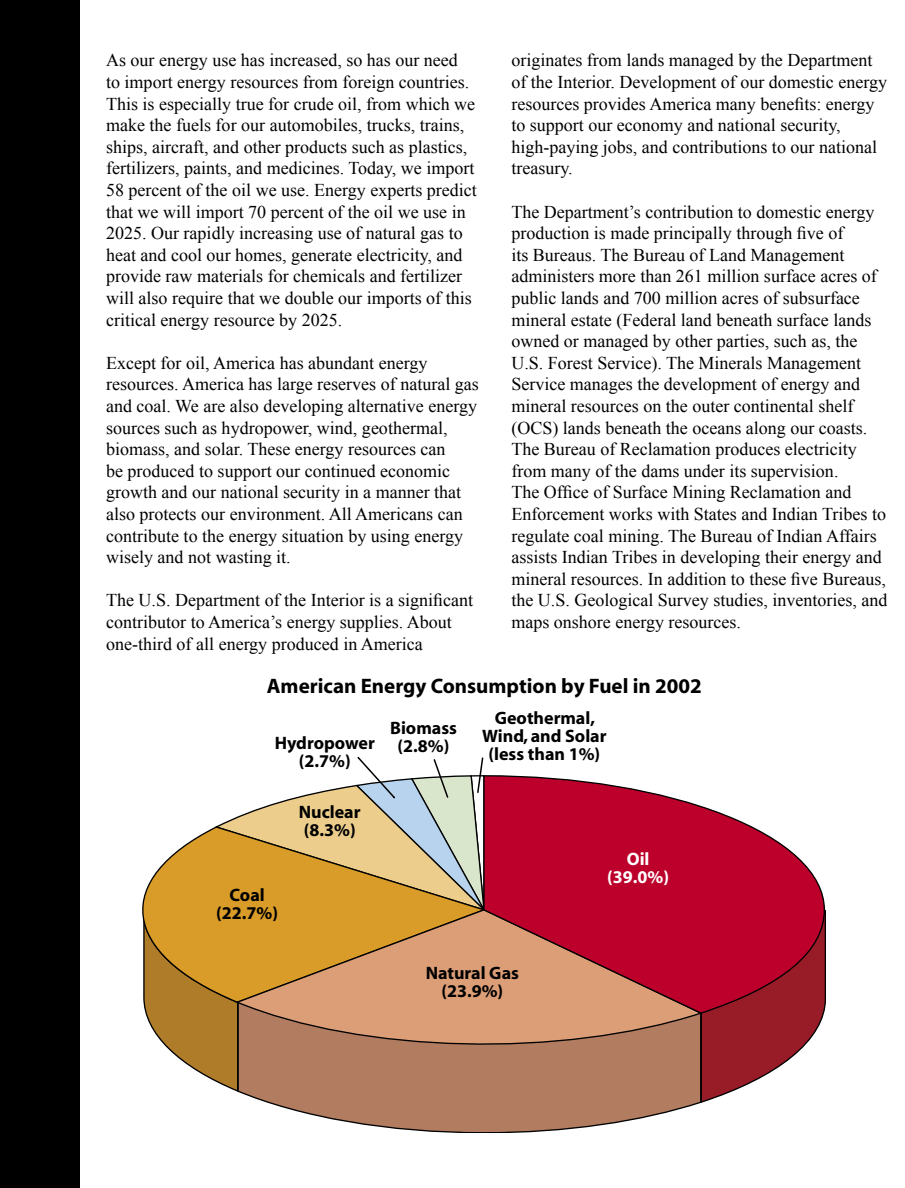
<style>
.page{position:relative;width:905px;height:1188px;background:#fff}
.page>*{position:absolute;margin:0;border:0;box-sizing:border-box;transform-origin:0 0}
.t1{font:700 21px "Myriad";color:#000}
.t2{font:18px/21.6px "Times New Roman";color:#000}
.t3{font:700 18px/18px "Myriad";color:#000;text-align:center}
.t4{font:700 18px/18px "Myriad";color:#fff;text-align:center}
</style>
<div class="page">
<svg style="left:702px;top:1015px;width:122px;height:88px"></svg>
<svg style="left:241px;top:1058px;width:461px;height:74px"></svg>
<hr style="left:700px;top:1013px;width:1px;height:89px;background:#000">
<svg style="left:486px;top:1015px;width:218px;height:43px;background:#bc8465"></svg>
<svg style="left:486px;top:775px;width:339px;height:240px;background:#c4354e"></svg>
<div style="left:0;top:0;width:79px;height:1188px;background:#000"></div>
<svg style="left:143px;top:757px;width:343px;height:336px"></svg>
<p class="t2" style="left:106px;top:49px;width:372px">As our energy use has increased, so has our need<br>to import energy resources from foreign countries.<br>This is especially true for crude oil, from which we make the fuels for our automobiles, trucks, trains, ships, aircraft, and other products such as plastics, fertilizers, paints, and medicines. Today, we import 58 percent of the oil we use. Energy experts predict that we will import 70 percent of the oil we use in 2025. Our rapidly increasing use of natural gas to heat and cool our homes, generate electricity, and provide raw materials for chemicals and fertilizer will also require that we double our imports of this critical energy resource by 2025.</p>
<p class="t2" style="left:106px;top:352px;width:374px">Except for oil, America has abundant energy resources. America has large reserves of natural gas and coal. We are also developing alternative energy sources such as hydropower, wind, geothermal, biomass, and solar. These energy resources can<br>be produced to support our continued economic growth and our national security in a manner that also protects our environment. All Americans can contribute to the energy situation by using energy wisely and not wasting it.</p>
<p class="t2" style="left:106px;top:589px;width:368px">The U.S. Department of the Interior is a significant contributor to America’s energy supplies. About one-third of all energy produced in America</p>
<p class="t2" style="left:511px;top:49px;width:377px">originates from lands managed by the Department of the Interior. Development of our domestic energy resources provides America many benefits: energy to support our economy and national security, high-paying jobs, and contributions to our national treasury.</p>
<p class="t2" style="left:511px;top:201px;width:377px">The Department’s contribution to domestic energy production is made principally through five of<br>its Bureaus. The Bureau of Land Management administers more than 261 million surface acres of public lands and 700 million acres of subsurface mineral estate (Federal land beneath surface lands owned or managed by other parties, such as, the U.S. Forest Service). The Minerals Management Service manages the development of energy and mineral resources on the outer continental shelf (OCS) lands beneath the oceans along our coasts.<br>The Bureau of Reclamation produces electricity from many of the dams under its supervision.<br>The Office of Surface Mining Reclamation and Enforcement works with States and Indian Tribes to regulate coal mining. The Bureau of Indian Affairs assists Indian Tribes in developing their energy and mineral resources. In addition to these five Bureaus, the U.S. Geological Survey studies, inventories, and maps onshore energy resources.</p>
<p class="t1" style="left:267px;top:675px;width:436px">American Energy Consumption by Fuel in 2002</p>
<p class="t3" style="left:275px;top:735px;width:102px">Hydropower (2.7%)</p>
<p class="t3" style="left:216px;top:886px;width:63px">Coal (22.7%)</p>
<p class="t3" style="left:299px;top:804px;width:63px;text-align:left">Nuclear (8.3%)</p>
<p class="t3" style="left:390px;top:720px;width:68px">Biomass (2.8%)</p>
<p class="t3" style="left:482px;top:709px;width:126px">Geothermal,<br>Wind, and Solar (less than 1%)</p>
<p class="t4" style="left:607px;top:850px;width:63px">Oil (39.0%)</p>
<p class="t3" style="left:425px;top:964px;width:95px">Natural Gas (23.9%)</p>
</div>
